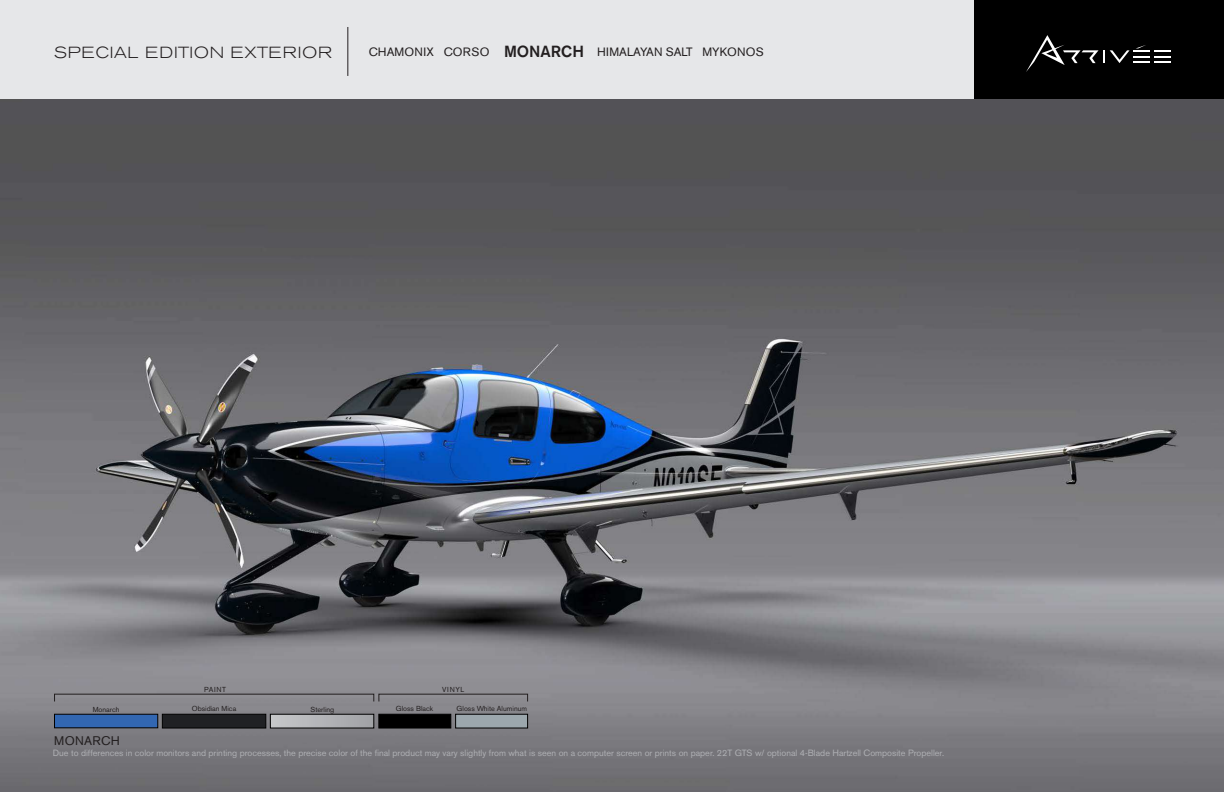
<style>
.page{position:relative;width:1224px;height:792px;background:#fff}
.page>*{position:absolute;margin:0;border:0;box-sizing:border-box;transform-origin:0 0}
.t1{font:300 expanded 16px "Akzidenz Grotesk BE";letter-spacing:.06em;color:#231f20}
.t2{font:12.4px "Akzidenz Grotesk BE";letter-spacing:.03em;color:#231f20}
.t3{font:12px "Akzidenz Grotesk BE";letter-spacing:.01em;color:#231f20}
.t4{font:9px "Akzidenz Grotesk BE";color:#aeafb3}
.t5{font:7.2px "Akzidenz Grotesk BE";color:#231f20}
.s1{font-family:"Akzidenz Grotesk BQ";font-weight:500;font-size:16px}
</style>
<div class="page">
<img style="left:0;top:98px;width:1224px;height:694px">
<div style="left:162px;top:714px;width:104px;height:14px;background:#202124"></div>
<div style="left:162px;top:714px;width:104px;height:14px;border:1px solid #000"></div>
<div style="left:54px;top:714px;width:104px;height:14px;background:#3267b2"></div>
<div style="left:54px;top:714px;width:104px;height:14px;border:1px solid #000"></div>
<svg style="left:272px;top:716px;width:100px;height:10px"></svg>
<div style="left:270px;top:714px;width:104px;height:14px;border:1px solid #000"></div>
<div style="left:379px;top:714px;width:72px;height:14px;background:#000"></div>
<div style="left:54px;top:694px;width:320px;height:8px;border:1px solid #231f20"></div>
<div style="left:379px;top:694px;width:149px;height:8px;border:1px solid #231f20"></div>
<div style="left:456px;top:714px;width:72px;height:14px;background:#9ca7ad"></div>
<div style="left:455px;top:714px;width:73px;height:14px;border:1px solid #000"></div>
<div style="left:0;top:0;width:1224px;height:98px;background:#e6e7e9"></div>
<div style="left:975px;top:0;width:249px;height:98px;background:#000"></div>
<hr style="left:348px;top:27px;width:1px;height:49px;background:#231f20">
<svg style="left:1026px;top:35px;width:144px;height:37px"></svg>
<h1 class="t1" style="left:54px;top:43px;width:280px">SPECIAL EDITION EXTERIOR</h1>
<h3 class="t3" style="left:369px;top:45px;width:397px">CHAMONIX CORSO <span class="s1">MONARCH</span> HIMALAYAN SALT MYKONOS</h3>
<p class="t5" style="left:204px;top:685px;width:24px">PAINT</p>
<p class="t5" style="left:442px;top:685px;width:24px">VINYL</p>
<p class="t5" style="left:457px;top:705px;width:72px">Gloss White Aluminum</p>
<p class="t5" style="left:93px;top:705px;width:28px">Monarch</p>
<p class="t5" style="left:192px;top:705px;width:46px">Obsidian Mica</p>
<h2 class="t2" style="left:54px;top:733px;width:67px">MONARCH</h2>
<p class="t5" style="left:396px;top:705px;width:39px">Gloss Black</p>
<p class="t5" style="left:311px;top:705px;width:25px">Sterling</p>
<p class="t4" style="left:53px;top:747px;width:893px">Due to differences in color monitors and printing processes, the precise color of the final product may vary slightly from what is seen on a computer screen or prints on paper. 22T GTS w/ optional 4-Blade Hartzell Composite Propeller.</p>
</div>
